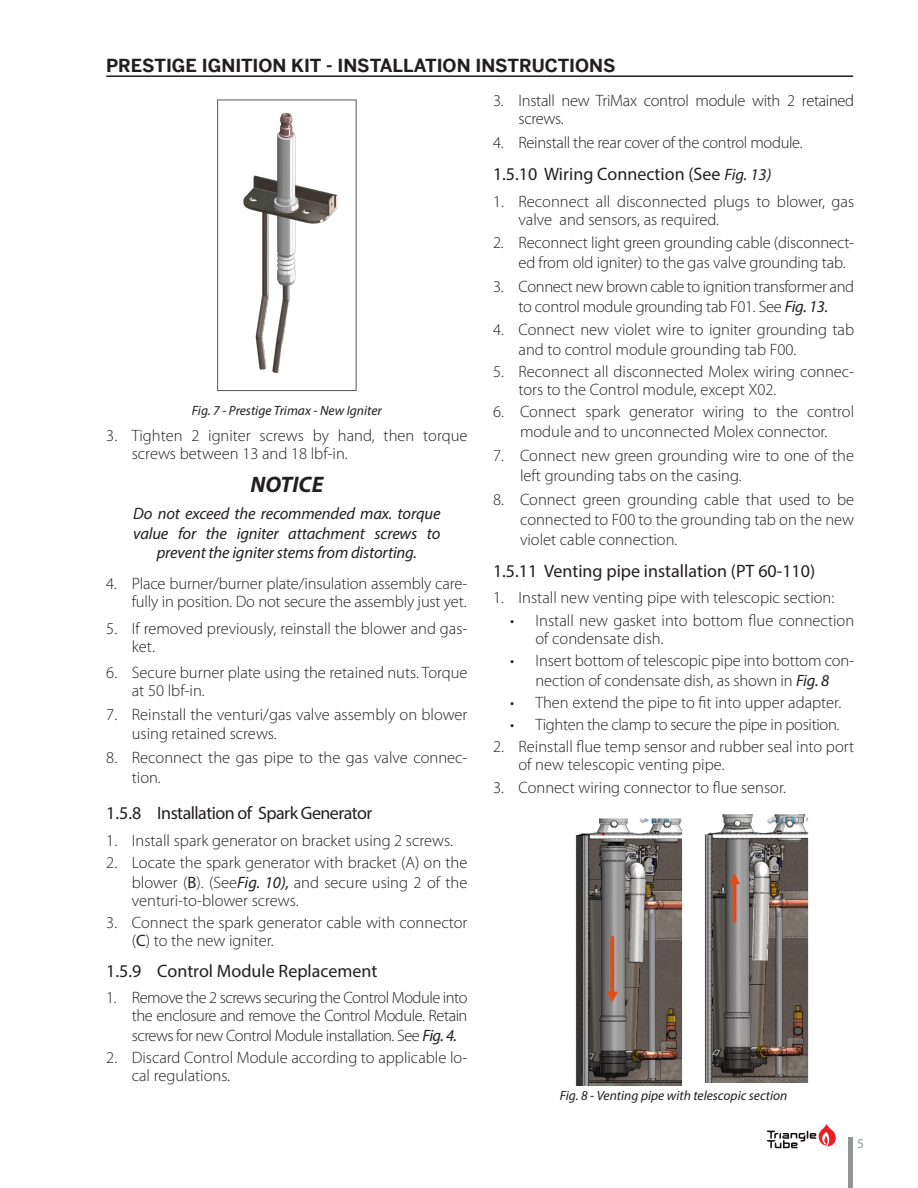
<style>
.page{position:relative;width:918px;height:1188px;background:#fff}
.page>*{position:absolute;margin:0;border:0;box-sizing:border-box;transform-origin:0 0}
.t1{font:italic 700 22.5px "Myriad Pro";color:#231f20}
.t2{font:18px "Myriad Pro";color:#231f20}
.t3{font:700 18px "Benton Sans";letter-spacing:-.005em;color:#231f20}
.t4{font:18px "Myriad Pro";letter-spacing:-.03em;color:#231f20}
.t5{font:300 16.5px/18px "Myriad Pro";color:#231f20}
.t6{font:300 16.5px/18px "Myriad Pro";letter-spacing:-.02em;color:#231f20}
.t7{font:300 16.5px/18px "Myriad Pro";letter-spacing:-.03em;color:#231f20;text-align:right}
.NOTICE_-_PRACTICE{font:italic 16.5px/19.5px "Myriad Pro";letter-spacing:-.01em;color:#231f20;text-align:center}
.t8{font:italic 13.5px "Myriad Pro";color:#231f20}
.t9{font:13.5px "Myriad Pro";color:#939598}
.s1{font-weight:400}
.s2{font-weight:400;font-style:italic}
.s3{font-style:italic;font-size:16.5px}
</style>
<div class="page">
<hr style="left:106px;top:75px;width:747px;height:2px;background:#231f20">
<svg style="left:767px;top:1124px;width:69px;height:24px"></svg>
<hr style="left:849px;top:1137px;width:4px;height:51px;background:#939598">
<img style="left:243px;top:112px;width:95px;height:261px">
<div style="left:217px;top:100px;width:140px;height:291px;border:1px solid #575757"></div>
<img style="left:575px;top:814px;width:234px;height:272px">
<p class="t3" style="left:106px;top:55px;width:511px">PRESTIGE IGNITION KIT - INSTALLATION INSTRUCTIONS</p>
<p class="t8" style="left:192px;top:402px;width:191px">Fig. 7 - Prestige Trimax - New Igniter</p>
<p class="t5" style="left:132px;top:427px;width:337px;text-indent:-26px">3. Tighten 2 igniter screws by hand, then torque screws between 13 and 18 lbf-in.</p>
<p class="t1" style="left:250px;top:469px;width:74px">NOTICE</p>
<p class="NOTICE_-_PRACTICE" style="left:133px;top:504px;width:309px">Do not exceed the recommended max. torque value for the igniter attachment screws to prevent the igniter stems from distorting.</p>
<p class="t5" style="left:106px;top:575px;width:363px;text-align:right">4. Place burner/burner plate/insulation assembly care&shy;fully in position. Do not secure the assembly just yet.</p>
<p class="t5" style="left:132px;top:619px;width:337px;text-indent:-26px">5. If removed previously, reinstall the blower and gas&shy;ket.</p>
<p class="t5" style="left:132px;top:664px;width:337px;text-indent:-26px">6. Secure burner plate using the retained nuts. Torque at 50 lbf-in.</p>
<p class="t5" style="left:132px;top:705px;width:337px;line-height:19.5px;text-indent:-26px">7. Reinstall the venturi/gas valve assembly on blower using retained screws.</p>
<p class="t5" style="left:132px;top:748px;width:337px;line-height:19.5px;text-indent:-26px">8. Reconnect the gas pipe to the gas valve connec&shy;tion.</p>
<p class="t4" style="left:106px;top:802px;width:268px">1.5.8 Installation of Spark Generator</p>
<p class="t5" style="left:106px;top:831px;width:348px">1. Install spark generator on bracket using 2 screws.</p>
<p class="t5" style="left:106px;top:852px;width:363px;line-height:19.8px;text-align:right">2. Locate the spark generator with bracket (A) on the blower (<span class="s1">B</span>). (See<span class="s2">Fig. 10),</span> and secure using 2 of the</p>
<p class="t5" style="left:132px;top:891px;width:168px">venturi-to-blower screws.</p>
<p class="t5" style="left:132px;top:913px;width:337px;text-indent:-26px">3. Connect the spark generator cable with connector (<span class="s1">C</span>) to the new igniter.</p>
<p class="t2" style="left:106px;top:960px;width:273px">1.5.9 Control Module Replacement</p>
<p class="t7" style="left:106px;top:989px;width:363px">1. Remove the 2 screws securing the Control Module into the enclosure and remove the Control Module. Retain</p>
<p class="t7" style="left:132px;top:1026px;width:327px">screws for new Control Module installation. See <span class="s2">Fig. 4.</span></p>
<p class="t5" style="left:132px;top:1049px;width:337px;text-indent:-26px">2. Discard Control Module according to applicable lo&shy;cal regulations.</p>
<p class="t6" style="left:519px;top:91px;width:337px;text-indent:-26px">3. Install new TriMax control module with 2 retained screws.</p>
<p class="t6" style="left:493px;top:133px;width:311px">4. Reinstall the rear cover of the control module.</p>
<p class="t2" style="left:493px;top:163px;width:280px">1.5.10 Wiring Connection (See <span class="s3">Fig. 13)</span></p>
<p class="t5" style="left:519px;top:192px;width:337px;text-indent:-26px">1. Reconnect all disconnected plugs to blower, gas valve and sensors, as required.</p>
<p class="t5" style="left:519px;top:233px;width:337px;line-height:19.5px;text-indent:-26px">2. Reconnect light green grounding cable (disconnect&shy;ed from old igniter) to the gas valve grounding tab.</p>
<p class="t6" style="left:493px;top:276px;width:363px;line-height:19.8px;text-align:center">3. Connect new brown cable to ignition transformer and to control module grounding tab F01. See <span class="s2">Fig. 13.</span></p>
<p class="t5" style="left:519px;top:320px;width:337px;line-height:19.5px;text-indent:-26px">4. Connect new violet wire to igniter grounding tab and to control module grounding tab F00.</p>
<p class="t5" style="left:519px;top:362px;width:337px;text-indent:-26px">5. Reconnect all disconnected Molex wiring connec&shy;tors to the Control module, except X02.</p>
<p class="t5" style="left:493px;top:402px;width:363px;line-height:19.8px;text-align:center">6. Connect spark generator wiring to the control module and to unconnected Molex connector.</p>
<p class="t5" style="left:520px;top:446px;width:336px;line-height:19.8px;text-indent:-27px">7. Connect new green grounding wire to one of the left grounding tabs on the casing.</p>
<p class="t5" style="left:520px;top:489px;width:336px;line-height:19.8px;text-align:justify;text-indent:-27px">8. Connect green grounding cable that used to be connected to F00 to the grounding tab on the new violet cable connection.</p>
<p class="t2" style="left:493px;top:560px;width:324px">1.5.11 Venting pipe installation (PT 60-110)</p>
<p class="t5" style="left:493px;top:589px;width:343px">1. Install new venting pipe with telescopic section:</p>
<p class="t5" style="left:536px;top:611px;width:320px;text-indent:-26px">• Install new gasket into bottom flue connection of condensate dish.</p>
<p class="t5" style="left:510px;top:650px;width:346px;line-height:19.8px;text-align:center">• Insert bottom of telescopic pipe into bottom con&shy;nection of condensate dish, as shown in <span class="s2">Fig. 8</span></p>
<p class="t5" style="left:510px;top:693px;width:333px">• Then extend the pipe to fit into upper adapter.</p>
<p class="t6" style="left:510px;top:716px;width:331px">• Tighten the clamp to secure the pipe in position.</p>
<p class="t5" style="left:519px;top:738px;width:337px;text-indent:-26px">2. Reinstall flue temp sensor and rubber seal into port of new telescopic venting pipe.</p>
<p class="t5" style="left:493px;top:778px;width:295px">3. Connect wiring connector to flue sensor.</p>
<p class="t8" style="left:560px;top:1087px;width:229px">Fig. 8 - Venting pipe with telescopic section</p>
<p class="t9" style="left:857px;top:1135px;width:8px">5</p>
</div>
